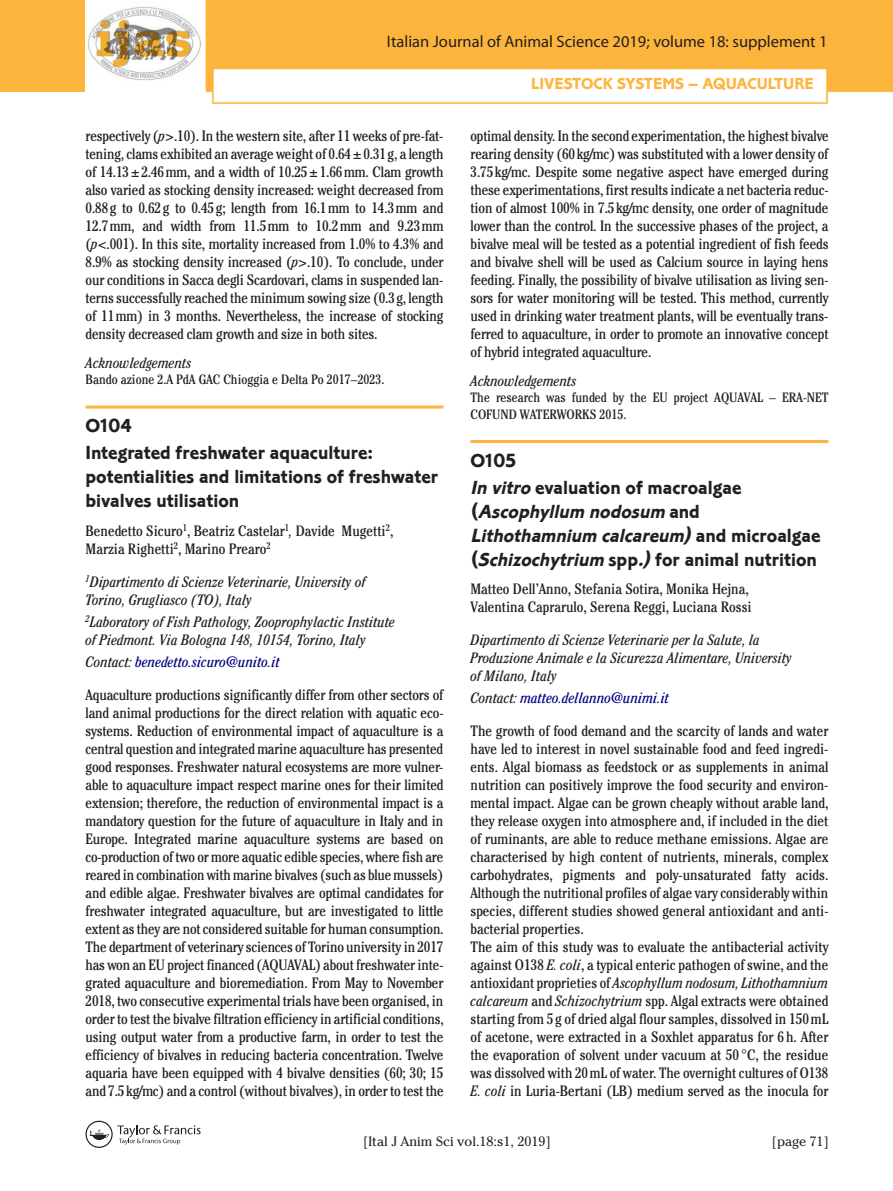
<style>
.page{position:relative;width:893px;height:1191px;background:#fff}
.page>*{position:absolute;margin:0;border:0;box-sizing:border-box;transform-origin:0 0}
.t1{font:19.65px/27px "Corinthian Bold Plain";color:#231f20}
.t2{font:italic 19.65px/24px "Corinthian Bold Plain";color:#231f20}
.t3{font:16.5px "Myriad Pro";color:#231f20}
.t4{font:16.5px "Corinthian Bold Plain";color:#fcb53d}
.t5{font:condensed 15px/18px "Cheltenham Std";color:#231f20;text-align:justify}
.t6{font:italic condensed 15px/18px "Cheltenham Std";color:#231f20}
.t7{font:italic condensed 15px "Cheltenham Std";color:#000080}
.t8{font:condensed 13.5px/16.5px "Cheltenham Std";color:#231f20}
.t9{font:13.5px "Cheltenham Std";color:#231f20}
.s1{font-style:italic}
.s2{color:#231f20}
.s3{font-style:normal}
</style>
<div class="page">
<div style="left:0;top:0;width:84px;height:92px;background:#fcb53d"></div>
<img style="left:206px;top:0;width:687px;height:104px">
<svg style="left:86px;top:1120px;width:115px;height:27px"></svg>
<img style="left:87px;top:7px;width:114px;height:74px">
<hr style="left:86px;top:405px;width:357px;height:3px;background:#fcb53d">
<hr style="left:470px;top:440px;width:358px;height:3px;background:#fcb53d">
<p class="t3" style="left:387px;top:31px;width:442px">Italian Journal of Animal Science 2019; volume 18: supplement 1</p>
<p class="t4" style="left:531px;top:74px;width:284px">LIVESTOCK SYSTEMS – AQUACULTURE</p>
<p class="t5" style="left:86px;top:127px;width:359px">respectively (<span class="s1">p</span>&gt;.10). In the western site, after 11 weeks of pre-fat&shy;tening, clams exhibited an average weight of 0.64±0.31g, a length of 14.13±2.46mm, and a width of 10.25±1.66mm. Clam growth also varied as stocking density increased: weight decreased from 0.88g to 0.62g to 0.45g; length from 16.1mm to 14.3mm and 12.7mm, and width from 11.5mm to 10.2mm and 9.23mm (<span class="s1">p</span>&lt;.001). In this site, mortality increased from 1.0% to 4.3% and 8.9% as stocking density increased (<span class="s1">p</span>&gt;.10). To conclude, under our conditions in Sacca degli Scardovari, clams in suspended lan&shy;terns successfully reached the minimum sowing size (0.3g, length of 11mm) in 3 months. Nevertheless, the increase of stocking density decreased clam growth and size in both sites.</p>
<p class="t6" style="left:86px;top:353px;width:107px">Acknowledgements</p>
<p class="t8" style="left:86px;top:371px;width:301px">Bando azione 2.A PdA GAC Chioggia e Delta Po 2017–2023.</p>
<h1 class="t1" style="left:86px;top:412px;width:289px">O104<br>Integrated freshwater aquaculture:</h1>
<h1 class="t1" style="left:86px;top:465px;width:354px;line-height:24px">potentialities and limitations of freshwater bivalves utilisation</h1>
<p class="t5" style="left:86px;top:521px;width:309px">Benedetto Sicuro<sup>1</sup>, Beatriz Castelar<sup>1</sup><span class="s1">,</span> Davide Mugetti<sup>2</sup>,<br>Marzia Righetti<sup>2</sup>, Marino Prearo<sup>2</sup></p>
<p class="t6" style="left:85px;top:572px;width:282px"><sup>1</sup>Dipartimento di Scienze Veterinarie, University of<br>Torino, Grugliasco (TO), Italy</p>
<p class="t6" style="left:85px;top:612px;width:311px"><sup>2</sup>Laboratory of Fish Pathology, Zooprophylactic Institute of Piedmont. Via Bologna 148, 10154, Torino, Italy</p>
<p class="t7" style="left:85px;top:653px;width:196px"><span class="s2">Contact:</span> benedetto.sicuro@unito.it</p>
<p class="t5" style="left:85px;top:685px;width:360px">Aquaculture productions significantly differ from other sectors of land animal productions for the direct relation with aquatic eco&shy;systems. Reduction of environmental impact of aquaculture is a central question and integrated marine aquaculture has presented good responses. Freshwater natural ecosystems are more vulner&shy;able to aquaculture impact respect marine ones for their limited extension; therefore, the reduction of environmental impact is a mandatory question for the future of aquaculture in Italy and in Europe. Integrated marine aquaculture systems are based on co-production of two or more aquatic edible species, where fish are reared in combination with marine bivalves (such as blue mussels) and edible algae. Freshwater bivalves are optimal candidates for freshwater integrated aquaculture, but are investigated to little extent as they are not considered suitable for human consumption.<br>The department of veterinary sciences of Torino university in 2017 has won an EU project financed (AQUAVAL) about freshwater inte&shy;grated aquaculture and bioremediation. From May to November 2018, two consecutive experimental trials have been organised, in order to test the bivalve filtration efficiency in artificial conditions, using output water from a productive farm, in order to test the efficiency of bivalves in reducing bacteria concentration. Twelve aquaria have been equipped with 4 bivalve densities (60; 30; 15 and 7.5kg/mc) and a control (without bivalves), in order to test the</p>
<p class="t5" style="left:470px;top:127px;width:360px">optimal density. In the second experimentation, the highest bivalve rearing density (60kg/mc) was substituted with a lower density of 3.75kg/mc. Despite some negative aspect have emerged during these experimentations, first results indicate a net bacteria reduc&shy;tion of almost 100% in 7.5kg/mc density, one order of magnitude lower than the control. In the successive phases of the project, a bivalve meal will be tested as a potential ingredient of fish feeds and bivalve shell will be used as Calcium source in laying hens feeding. Finally, the possibility of bivalve utilisation as living sen&shy;sors for water monitoring will be tested. This method, currently used in drinking water treatment plants, will be eventually trans&shy;ferred to aquaculture, in order to promote an innovative concept of hybrid integrated aquaculture.</p>
<p class="t6" style="left:470px;top:371px;width:107px">Acknowledgements</p>
<p class="t8" style="left:470px;top:389px;width:359px">The research was funded by the EU project AQUAVAL – ERA-NET<br>COFUND WATERWORKS 2015.</p>
<h1 class="t1" style="left:470px;top:447px;width:272px">O105<br><span class="s1">In vitro</span> evaluation of macroalgae</h1>
<h1 class="t2" style="left:470px;top:499px;width:352px"><span class="s3">(</span>Ascophyllum nodosum <span class="s3">a n d<br></span>Lithothamnium calcareum)<span class="s3">a n d m i c r o a l g a e (</span>Schizochytrium <span class="s3">spp</span>.)<span class="s3">for animal nutrition</span></h1>
<p class="t5" style="left:470px;top:580px;width:283px">Matteo Dell’Anno, Stefania Sotira, Monika Hejna,<br>Valentina Caprarulo, Serena Reggi, Luciana Rossi</p>
<p class="t6" style="left:470px;top:631px;width:323px">Dipartimento di Scienze Veterinarie per la Salute, la<br>Produzione Animale e la Sicurezza Alimentare, University of Milano, Italy</p>
<p class="t7" style="left:470px;top:689px;width:200px"><span class="s2">Contact:</span> matteo.dellanno@unimi.it</p>
<p class="t5" style="left:470px;top:722px;width:360px;text-align:left">The growth of food demand and the scarcity of lands and water have led to interest in novel sustainable food and feed ingredi&shy;ents. Algal biomass as feedstock or as supplements in animal nutrition can positively improve the food security and environ&shy;mental impact. Algae can be grown cheaply without arable land, they release oxygen into atmosphere and, if included in the diet of ruminants, are able to reduce methane emissions. Algae are characterised by high content of nutrients, minerals, complex carbohydrates, pigments and poly-unsaturated fatty acids.<br>Although the nutritional profiles of algae vary considerably within species, different studies showed general antioxidant and anti&shy;bacterial properties.<br>The aim of this study was to evaluate the antibacterial activity against O138 <span class="s1">E. coli</span>, a typical enteric pathogen of swine, and the antioxidant proprieties of <span class="s1">Ascophyllum nodosum, Lithothamnium calcareum</span> and <span class="s1">Schizochytrium</span> spp. Algal extracts were obtained starting from 5 g of dried algal flour samples, dissolved in 150mL of acetone, were extracted in a Soxhlet apparatus for 6 h. After the evaporation of solvent under vacuum at 50 °C, the residue was dissolved with 20mL of water. The overnight cultures of O138<br><span class="s1">E. coli</span> in Luria-Bertani (LB) medium served as the inocula for</p>
<p class="t9" style="left:363px;top:1133px;width:189px">[Ital J Anim Sci vol.18:s1, 2019]</p>
<p class="t9" style="left:772px;top:1133px;width:59px">[page 71]</p>
</div>
